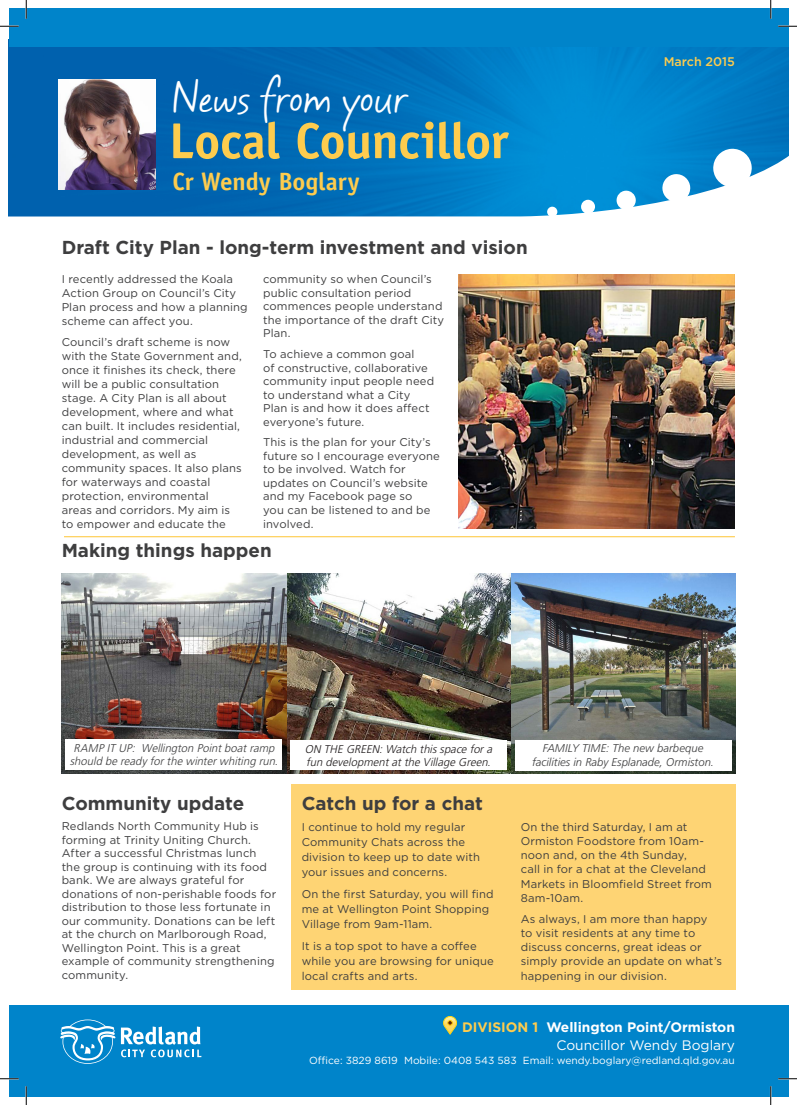
<style>
.page{position:relative;width:797px;height:1105px;background:#fff}
.page>*{position:absolute;margin:0;border:0;box-sizing:border-box;transform-origin:0 0}
.t1{font:700 50.62px "Officina Sans";letter-spacing:-.015em;color:#fecc4e}
.t2{font:41.5px "Mayfield";letter-spacing:-.015em;color:#fff}
.t3{font:700 25px "Officina Sans";letter-spacing:-.005em;color:#fecc4e}
.Division_Header{font:700 18.75px "Gotham";color:#3e3e3f}
.Division_name{font:700 13.75px "Gotham";color:#fff}
.Councillor{font:13.75px "Gotham";color:#fff}
.t4{font:500 12.5px "Gotham";color:#fecc4e}
.Body_Copy{font:11.25px/13.5px "Gotham";letter-spacing:.01em;color:#3e3e3f}
.Photo_caption{font:italic 300 11.25px/13.5px "Frutiger LT";color:#3e3e3f;text-align:center}
.Photo_caption-2{font:italic 300 11.25px/13.5px "Frutiger LT";color:#231f20}
.Photo_caption-3{font:italic 300 11.25px/13.5px "Frutiger LT";letter-spacing:.005em;color:#3e3e3f;text-align:center}
.Councillor-2{font:10.25px "Gotham";color:#fff}
.s1{font-style:normal}
.s2{color:#fecc4e}
</style>
<div class="page">
<img style="left:9px;top:47px;width:779px;height:96px">
<svg style="left:9px;top:143px;width:779px;height:74px;background:#1982c5"></svg>
<svg style="left:662px;top:174px;width:28px;height:28px"></svg>
<svg style="left:712px;top:148px;width:40px;height:40px"></svg>
<div style="left:547px;top:206px;width:10px;height:11px;background:#fff;border-radius:50%"></div>
<div style="left:581px;top:200px;width:14px;height:14px;background:#fff;border-radius:50%"></div>
<div style="left:616px;top:190px;width:20px;height:20px;background:#fff;border-radius:50%"></div>
<div style="left:9px;top:9px;width:779px;height:38px;background:#0084ca"></div>
<div style="left:9px;top:1005px;width:779px;height:91px;background:#0084ca"></div>
<svg style="left:121px;top:1026px;width:80px;height:31px"></svg>
<svg style="left:60px;top:1019px;width:55px;height:45px"></svg>
<div style="left:291px;top:784px;width:444px;height:206px;background:#fed474"></div>
<img style="left:58px;top:79px;width:97px;height:111px">
<svg style="left:443px;top:1016px;width:13px;height:18px"></svg>
<img style="left:511px;top:574px;width:224px;height:200px">
<img style="left:286px;top:574px;width:225px;height:200px">
<img style="left:62px;top:574px;width:224px;height:200px">
<div style="left:515px;top:740px;width:216px;height:30px;background:#fff"></div>
<div style="left:66px;top:740px;width:216px;height:30px;background:#fff"></div>
<div style="left:290px;top:741px;width:216px;height:29px;background:#fff"></div>
<img style="left:458px;top:274px;width:277px;height:254px">
<hr style="left:64px;top:536px;width:671px;height:1px;background:#fecc4e">
<svg style="left:0;top:25px;width:19px;height:2px"></svg>
<svg style="left:778px;top:25px;width:19px;height:2px"></svg>
<svg style="left:0;top:1078px;width:19px;height:1px"></svg>
<svg style="left:778px;top:1078px;width:19px;height:1px"></svg>
<svg style="left:25px;top:0;width:2px;height:19px"></svg>
<svg style="left:25px;top:1086px;width:2px;height:19px"></svg>
<svg style="left:770px;top:0;width:1px;height:19px"></svg>
<svg style="left:770px;top:1086px;width:1px;height:19px"></svg>
<h2 class="t2" style="left:172px;top:69px;width:236px">News from your</h2>
<h1 class="t1" style="left:169px;top:109px;width:341px">Local Councillor</h1>
<p class="t3" style="left:172px;top:166px;width:189px">Cr Wendy Boglary</p>
<p class="Division_Header" style="left:62px;top:235px;width:467px">Draft City Plan - long-term investment and vision</p>
<p class="Body_Copy" style="left:62px;top:272px;width:187px;line-height:14px">I recently addressed the Koala<br>Action Group on Council’s City<br>Plan process and how a planning scheme can affect you.</p>
<p class="Body_Copy" style="left:62px;top:335px;width:182px;line-height:14px">Council’s draft scheme is now with the State Government and, once it finishes its check, there will be a public consultation stage. A City Plan is all about development, where and what can built. It includes residential, industrial and commercial development, as well as community spaces. It also plans for waterways and coastal protection, environmental<br>areas and corridors. My aim is to empower and educate the</p>
<p class="Body_Copy" style="left:263px;top:272px;width:182px">community so when Council’s public consultation period commences people understand the importance of the draft City<br>Plan.</p>
<p class="Body_Copy" style="left:263px;top:347px;width:173px">To achieve a common goal<br>of constructive, collaborative community input people need to understand what a City<br>Plan is and how it does affect everyone’s future.</p>
<p class="Body_Copy" style="left:263px;top:435px;width:178px">This is the plan for your City’s future so I encourage everyone to be involved. Watch for updates on Council’s website and my Facebook page so<br>you can be listened to and be involved.</p>
<p class="Division_Header" style="left:62px;top:538px;width:211px">Making things happen</p>
<p class="t4" style="left:663px;top:53px;width:73px">March 2015</p>
<p class="Photo_caption" style="left:70px;top:741px;width:209px">RAMP IT UP: Wellington Pointboatramp should be readyforthe winterwhiting run<span class="s1">.</span></p>
<p class="Division_Header" style="left:62px;top:790px;width:184px">Community update</p>
<p class="Body_Copy" style="left:62px;top:819px;width:216px">Redlands North Community Hub is forming at Trinity Uniting Church.<br>After a successful Christmas lunch the group is continuing with its food bank. We are always grateful for donations of non-perishable foods for distribution to those less fortunate in our community. Donations can be left at the church on Marlborough Road, Wellington Point. This is a great example of community strengthening community.</p>
<p class="Photo_caption-2" style="left:305px;top:742px;width:192px">ON THE GREEN:Watch thisspace fora fun developmentatthe Village Green<span class="s1">.</span></p>
<p class="Division_Header" style="left:302px;top:790px;width:183px">Catch up for a chat</p>
<p class="Body_Copy" style="left:302px;top:819px;width:180px;line-height:15px">I continue to hold my regular<br>Community Chats across the division to keep up to date with your issues and concerns.</p>
<p class="Body_Copy" style="left:302px;top:886px;width:193px;line-height:15px">On the first Saturday, you will find me at Wellington Point Shopping<br>Village from 9am-11am.</p>
<p class="Body_Copy" style="left:302px;top:938px;width:193px;line-height:15px">It is a top spot to have a coffee while you are browsing for unique local crafts and arts.</p>
<p class="Photo_caption-3" style="left:532px;top:742px;width:183px">FAMILY TIME: The new barbeque facilities in Raby Esplanade, Ormiston.</p>
<p class="Body_Copy" style="left:521px;top:819px;width:193px;line-height:14.1px">On the third Saturday, I am at<br>Ormiston Foodstore from 10am&shy;noon and, on the 4th Sunday,<br>call in for a chat at the Cleveland<br>Markets in Bloomfield Street from<br>8am-10am.</p>
<p class="Body_Copy" style="left:521px;top:912px;width:203px;line-height:14.1px">As always, I am more than happy<br>to visit residents at any time to discuss concerns, great ideas or simply provide an update on what’s happening in our division.</p>
<p class="Division_name" style="left:462px;top:1017px;width:274px"><span class="s2">DIVISION 1</span> Wellington Point/Ormiston</p>
<p class="Councillor" style="left:556px;top:1036px;width:180px">Councillor Wendy Boglary</p>
<p class="Councillor-2" style="left:309px;top:1054px;width:427px">Office: 3829 8619 Mobile: 0408 543 583 Email: wendy.boglary@redland.qld.gov.au</p>
</div>
